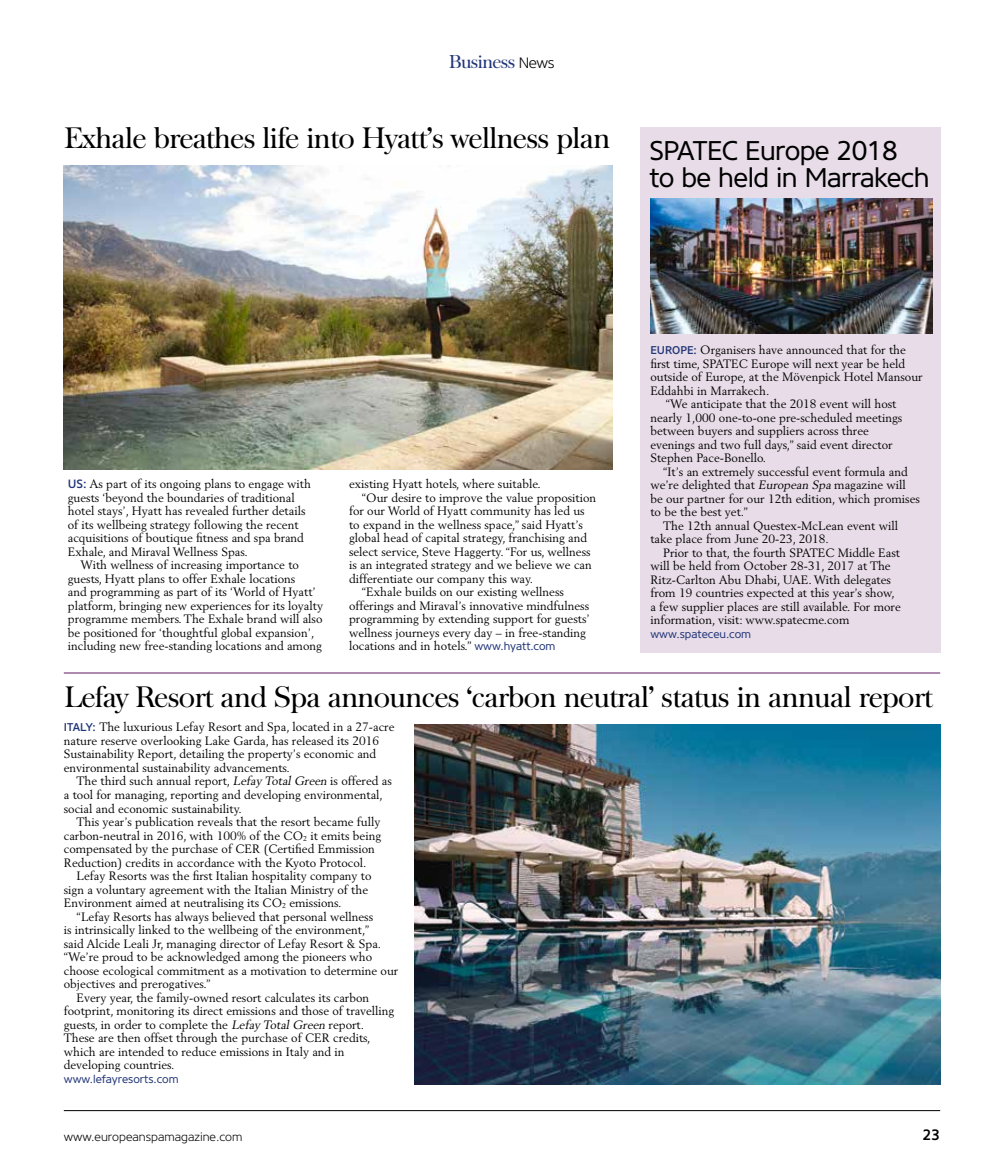
<style>
.page{position:relative;width:1004px;height:1170px;background:#fff}
.page>*{position:absolute;margin:0;border:0;box-sizing:border-box;transform-origin:0 0}
.t1{font:28.5px "Baskerville Serial";letter-spacing:-.02em;color:#000}
.t2{font:27px/27px "Core Sans N45";letter-spacing:-.02em;color:#000}
.t3{font:18px "Baskerville Serial";letter-spacing:-.03em;color:#223678}
.t4{font:500 15px "Core Sans N55";color:#000}
.t5{font:12px/13.5px "Berling";color:#000}
.t6{font:300 12px "Core Sans N35";color:#000}
.t7{font:11.25px "Core Sans N45";color:#223678}
.s1{font-family:"Core Sans N35";font-weight:300;font-size:15px;color:#000}
.s2{font-family:"Core Sans N55";font-weight:500;color:#223678}
.s3{font-family:"Core Sans N45";font-size:11.25px;color:#223678}
.s4{font-family:"Core Sans N55";font-weight:500;font-size:11.25px;color:#223678}
.s5{font-style:italic}
</style>
<div class="page">
<hr style="left:64px;top:672px;width:876px;height:1px;background:#5f175f">
<hr style="left:64px;top:1110px;width:876px;height:1px;background:#000">
<img style="left:64px;top:165px;width:548px;height:304px">
<img style="left:415px;top:724px;width:525px;height:360px">
<div style="left:640px;top:128px;width:300px;height:525px;background:#e7dce7"></div>
<img style="left:650px;top:198px;width:282px;height:136px">
<h3 class="t3" style="left:449px;top:51px;width:107px">Business <span class="s1">News</span></h3>
<h1 class="t1" style="left:64px;top:121px;width:547px">Exhale breathes life into Hyatt’s wellness plan</h1>
<h2 class="t2" style="left:649px;top:137px;width:282px">SPATEC Europe 2018<br>to be held in Marrakech</h2>
<p class="t5" style="left:68px;top:477px;width:245px"><span class="s2">US:</span> As part of its ongoing plans to engage with guests ‘beyond the boundaries of traditional hotel stays’, Hyatt has revealed further details of its wellbeing strategy following the recent acquisitions of boutique fitness and spa brand Exhale, and Miraval Wellness Spas.</p>
<p class="t5" style="left:68px;top:558px;width:257px;text-indent:13px">With wellness of increasing importance to guests, Hyatt plans to offer Exhale locations<br>and programming as part of its ‘World of Hyatt’ platform, bringing new experiences for its loyalty programme members. The Exhale brand will also be positioned for ‘thoughtful global expansion’, including new free-standing locations and among</p>
<p class="t5" style="left:349px;top:477px;width:193px">existing Hyatt hotels, where suitable.</p>
<p class="t5" style="left:362px;top:490px;width:236px">“Our desire to improve the value proposition</p>
<p class="t5" style="left:349px;top:504px;width:237px">for our World of Hyatt community has led us</p>
<p class="t5" style="left:349px;top:517px;width:235px">to expand in the wellness space,” said Hyatt’s</p>
<p class="t5" style="left:349px;top:531px;width:240px">global head of capital strategy, franchising and</p>
<p class="t5" style="left:349px;top:544px;width:243px">select service, Steve Haggerty. “For us, wellness</p>
<p class="t5" style="left:349px;top:558px;width:244px">is an integrated strategy and we believe we can</p>
<p class="t5" style="left:349px;top:571px;width:186px">differentiate our company this way.</p>
<p class="t5" style="left:362px;top:585px;width:204px">“Exhale builds on our existing wellness</p>
<p class="t5" style="left:349px;top:598px;width:242px">offerings and Miraval’s innovative mindfulness</p>
<p class="t5" style="left:349px;top:612px;width:242px">programming by extending support for guests’</p>
<p class="t5" style="left:349px;top:625px;width:238px">wellness journeys every day – in free-standing</p>
<p class="t5" style="left:349px;top:639px;width:208px">locations and in hotels.” <span class="s3">www.hyatt.com</span></p>
<p class="t5" style="left:650px;top:343px;width:257px"><span class="s4">EUROPE:</span> Organisers have announced that for the</p>
<p class="t5" style="left:650px;top:356px;width:256px">first time, SPATEC Europe will next year be held</p>
<p class="t5" style="left:650px;top:370px;width:274px">outside of Europe, at the Mövenpick Hotel Mansour</p>
<p class="t5" style="left:650px;top:383px;width:120px">Eddahbi in Marrakech.</p>
<p class="t5" style="left:666px;top:397px;width:232px">“We anticipate that the 2018 event will host</p>
<p class="t5" style="left:650px;top:410px;width:253px">nearly 1,000 one-to-one pre-scheduled meetings</p>
<p class="t5" style="left:650px;top:424px;width:220px">between buyers and suppliers across three</p>
<p class="t5" style="left:650px;top:437px;width:244px">evenings and two full days,” said event director</p>
<p class="t5" style="left:650px;top:451px;width:117px">Stephen Pace-Bonello.</p>
<p class="t5" style="left:663px;top:464px;width:246px">“It’s an extremely successful event formula and</p>
<p class="t5" style="left:650px;top:478px;width:257px">we’re delighted that <span class="s5">European Spa</span> magazine will</p>
<p class="t5" style="left:650px;top:491px;width:271px">be our partner for our 12th edition, which promises</p>
<p class="t5" style="left:650px;top:505px;width:99px">to be the best yet.”</p>
<p class="t5" style="left:663px;top:518px;width:236px">The 12th annual Questex-McLean event will</p>
<p class="t5" style="left:650px;top:532px;width:180px">take place from June 20-23, 2018.</p>
<p class="t5" style="left:663px;top:545px;width:238px">Prior to that, the fourth SPATEC Middle East</p>
<p class="t5" style="left:650px;top:559px;width:242px">will be held from October 28-31, 2017 at The</p>
<p class="t5" style="left:650px;top:572px;width:242px">Ritz-Carlton Abu Dhabi, UAE. With delegates</p>
<p class="t5" style="left:650px;top:586px;width:246px">from 19 countries expected at this year’s show,</p>
<p class="t5" style="left:650px;top:599px;width:252px">a few supplier places are still available. For more</p>
<p class="t5" style="left:650px;top:613px;width:201px">information, visit: www.spatecme.com</p>
<p class="t7" style="left:650px;top:626px;width:102px">www.spateceu.com</p>
<h1 class="t1" style="left:64px;top:679px;width:869px">Lefay Resort and Spa announces ‘carbon neutral’ status in annual report</h1>
<p class="t5" style="left:64px;top:720px;width:332px"><span class="s4">ITALY:</span> The luxurious Lefay Resort and Spa, located in a 27-acre nature reserve overlooking Lake Garda, has released its 2016<br>Sustainability Report, detailing the property’s economic and environmental sustainability advancements.</p>
<p class="t5" style="left:64px;top:774px;width:329px;text-indent:13px">The third such annual report, <span class="s5">Lefay Total Green</span> is offered as a tool for managing, reporting and developing environmental, social and economic sustainability.</p>
<p class="t5" style="left:64px;top:814px;width:319px;text-indent:13px">This year’s publication reveals that the resort became fully carbon-neutral in 2016, with 100% of the CO<sub>2</sub> it emits being compensated by the purchase of CER (Certified Emmission Reduction) credits in accordance with the Kyoto Protocol.</p>
<p class="t5" style="left:64px;top:868px;width:309px;text-indent:13px">Lefay Resorts was the first Italian hospitality company to sign a voluntary agreement with the Italian Ministry of the<br>Environment aimed at neutralising its CO<sub>2</sub> emissions.</p>
<p class="t5" style="left:77px;top:909px;width:298px">“Lefay Resorts has always believed that personal wellness</p>
<p class="t5" style="left:64px;top:922px;width:307px">is intrinsically linked to the wellbeing of the environment,”</p>
<p class="t5" style="left:64px;top:936px;width:319px">said Alcide Leali Jr, managing director of Lefay Resort &amp; Spa.</p>
<p class="t5" style="left:64px;top:949px;width:310px">“We’re proud to be acknowledged among the pioneers who</p>
<p class="t5" style="left:64px;top:963px;width:336px">choose ecological commitment as a motivation to determine our</p>
<p class="t5" style="left:64px;top:976px;width:148px">objectives and prerogatives.”</p>
<p class="t5" style="left:77px;top:990px;width:294px">Every year, the family-owned resort calculates its carbon</p>
<p class="t5" style="left:64px;top:1003px;width:332px">footprint, monitoring its direct emissions and those of travelling</p>
<p class="t5" style="left:64px;top:1017px;width:302px">guests, in order to complete the <span class="s5">Lefay Total Green</span> report.</p>
<p class="t5" style="left:64px;top:1030px;width:308px">These are then offset through the purchase of CER credits,</p>
<p class="t5" style="left:64px;top:1044px;width:282px">which are intended to reduce emissions in Italy and in</p>
<p class="t5" style="left:64px;top:1057px;width:112px">developing countries.</p>
<p class="t7" style="left:64px;top:1071px;width:116px">www.lefayresorts.com</p>
<p class="t6" style="left:64px;top:1128px;width:180px">www.europeanspamagazine.com</p>
<p class="t4" style="left:922px;top:1124px;width:19px">23</p>
</div>
